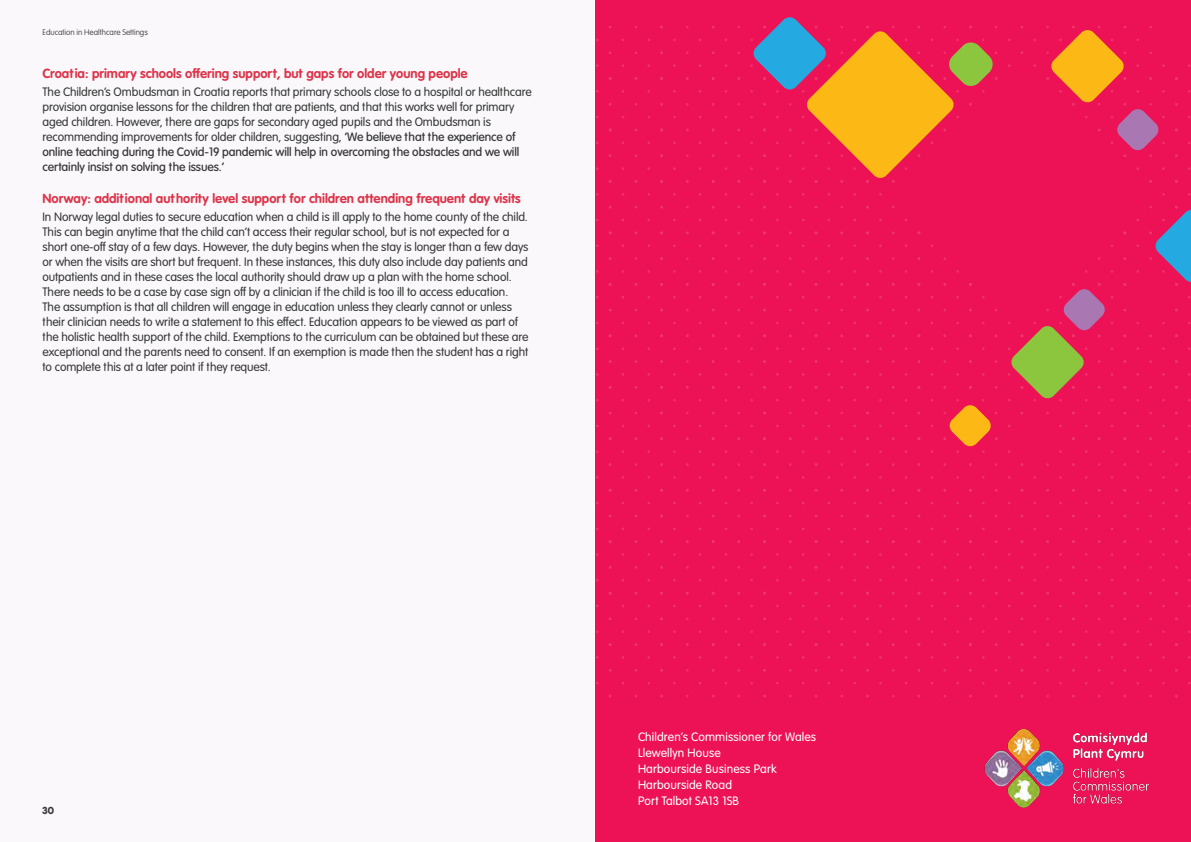
<style>
.page{position:relative;width:1191px;height:842px;background:#fff}
.page>*{position:absolute;margin:0;border:0;box-sizing:border-box;transform-origin:0 0}
.SUB_SUB_HEADING{font:700 13px "VAG Rounded Next";color:#dd344a}
.t1{font:12px/15px "VAG Rounded Next";letter-spacing:-.01em;color:#383839}
.t2{font:12px "VAG Rounded Next";letter-spacing:.01em;color:#fff}
.t3{font:800 10px "VAG Rounded Next";color:#383839}
.t4{font:300 8px "VAG Rounded Next";letter-spacing:-.005em;color:#383839}
.s1{font-weight:500}
</style>
<div class="page">
<div style="left:0;top:0;width:595px;height:842px;background:#faf8fa"></div>
<div style="left:595px;top:0;width:596px;height:842px;background:#ed1255"></div>
<svg style="left:954px;top:39px;width:39px;height:30px"></svg>
<svg style="left:1008px;top:322px;width:76px;height:79px"></svg>
<svg style="left:1059px;top:319px;width:42px;height:18px"></svg>
<svg style="left:1146px;top:103px;width:13px;height:54px"></svg>
<svg style="left:943px;top:399px;width:48px;height:54px"></svg>
<svg style="left:1046px;top:26px;width:78px;height:43px"></svg>
<svg style="left:750px;top:17px;width:52px;height:76px"></svg>
<svg style="left:1136px;top:206px;width:55px;height:118px"></svg>
<svg style="left:1149px;top:26px;width:42px;height:41px"></svg>
<svg style="left:1008px;top:412px;width:41px;height:54px"></svg>
<svg style="left:905px;top:69px;width:241px;height:250px"></svg>
<svg style="left:802px;top:26px;width:152px;height:157px"></svg>
<img style="left:984px;top:729px;width:166px;height:78px">
<p class="t4" style="left:43px;top:27px;width:107px">Education in Healthcare Settings</p>
<p class="SUB_SUB_HEADING" style="left:43px;top:65px;width:427px">Croatia: primary schools offering support, but gaps for older young people</p>
<p class="t1" style="left:43px;top:85px;width:491px">The Children’s Ombudsman in Croatia reports that primary schools close to a hospital or healthcare provision organise lessons for the children that are patients, and that this works well for primary aged children. However, there are gaps for secondary aged pupils and the Ombudsman is recommending improvements for older children, suggesting, <span class="s1">‘We believe that the experience of online teaching during the Covid-19 pandemic will help in overcoming the obstacles and we will certainly insist on solving the issues.’</span></p>
<p class="SUB_SUB_HEADING" style="left:43px;top:190px;width:480px">Norway: additional authority level support for children attending frequent day visits</p>
<p class="t1" style="left:43px;top:209px;width:487px">In Norway legal duties to secure education when a child is ill apply to the home county of the child.<br>This can begin anytime that the child can’t access their regular school, but is not expected for a short one-off stay of a few days. However, the duty begins when the stay is longer than a few days or when the visits are short but frequent. In these instances, this duty also include day patients and outpatients and in these cases the local authority should draw up a plan with the home school.<br>There needs to be a case by case sign off by a clinician if the child is too ill to access education.<br>The assumption is that all children will engage in education unless they clearly cannot or unless their clinician needs to write a statement to this effect. Education appears to be viewed as part of the holistic health support of the child. Exemptions to the curriculum can be obtained but these are exceptional and the parents need to consent. If an exemption is made then the student has a right to complete this at a later point if they request.</p>
<p class="t3" style="left:43px;top:803px;width:13px">30</p>
<p class="t2" style="left:638px;top:730px;width:180px">Children’s Commissioner for Wales</p>
<p class="t2" style="left:638px;top:746px;width:84px">Llewellyn House</p>
<p class="t2" style="left:638px;top:762px;width:140px">Harbourside Business Park</p>
<p class="t2" style="left:638px;top:778px;width:96px">Harbourside Road</p>
<p class="t2" style="left:638px;top:794px;width:103px">Port Talbot SA13 1SB</p>
</div>
